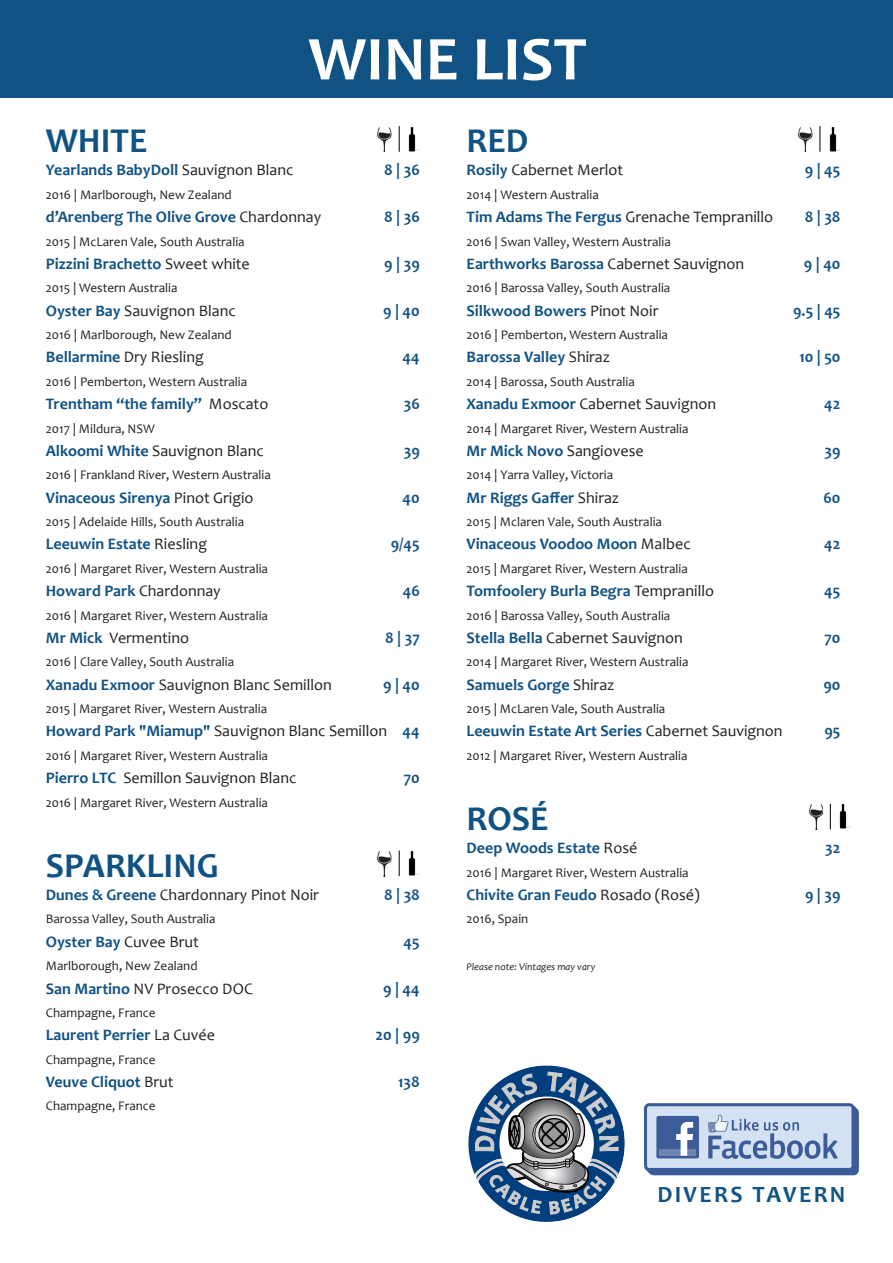
<style>
.page{position:relative;width:893px;height:1263px;background:#fff}
.page>*{position:absolute;margin:0;border:0;box-sizing:border-box;transform-origin:0 0}
.t1{font:700 63px "Candara";color:#fff}
.t2{font:700 35.1px "Candara";color:#115284}
.t3{font:700 23.4px "Candara";letter-spacing:.1em;color:#115284}
.t4{font:700 16.05px "Candara";color:#115284}
.t5{font:16.05px "Candara";color:#231f20}
.t6{font:13.2px "Candara";color:#231f20}
.t7{font:italic 10.2px "Candara";color:#231f20}
.s1{font-weight:400;color:#231f20}
.s2{font-weight:700;color:#115284}
</style>
<div class="page">
<img style="left:377px;top:127px;width:14px;height:25px">
<img style="left:377px;top:851px;width:14px;height:25px">
<img style="left:809px;top:804px;width:14px;height:25px">
<img style="left:798px;top:127px;width:14px;height:25px">
<img style="left:408px;top:127px;width:12px;height:25px">
<img style="left:408px;top:851px;width:12px;height:25px">
<img style="left:839px;top:804px;width:12px;height:25px">
<img style="left:829px;top:127px;width:12px;height:25px">
<svg style="left:399px;top:126px;width:1px;height:26px"></svg>
<svg style="left:399px;top:850px;width:1px;height:26px"></svg>
<svg style="left:830px;top:804px;width:1px;height:25px"></svg>
<svg style="left:819px;top:126px;width:1px;height:26px"></svg>
<svg style="left:644px;top:1103px;width:215px;height:72px;background:#9bafd0"></svg>
<svg style="left:468px;top:1065px;width:157px;height:157px"></svg>
<div style="left:0;top:0;width:893px;height:98px;background:#115284"></div>
<p class="t1" style="left:308px;top:19px;width:280px">WINE LIST</p>
<p class="t2" style="left:46px;top:119px;width:103px">WHITE</p>
<p class="t4" style="left:46px;top:160px;width:249px">Yearlands BabyDoll <span class="s1">Sauvignon Blanc</span></p>
<p class="t4" style="left:384px;top:160px;width:37px">8 | 36</p>
<p class="t6" style="left:46px;top:186px;width:187px">2016 | Marlborough, New Zealand</p>
<p class="t4" style="left:46px;top:207px;width:277px">d’Arenberg The Olive Grove <span class="s1">Chardonnay</span></p>
<p class="t4" style="left:384px;top:207px;width:37px">8 | 36</p>
<p class="t6" style="left:46px;top:233px;width:200px">2015 | McLaren Vale, South Australia</p>
<p class="t4" style="left:46px;top:254px;width:206px">Pizzini Brachetto <span class="s1">Sweet white</span></p>
<p class="t4" style="left:384px;top:254px;width:37px">9 | 39</p>
<p class="t6" style="left:46px;top:280px;width:133px">2015 | Western Australia</p>
<p class="t5" style="left:46px;top:300px;width:191px"><span class="s2">Oyster Bay</span> Sauvignon Blanc</p>
<p class="t4" style="left:383px;top:300px;width:38px">9 | 40</p>
<p class="t6" style="left:46px;top:326px;width:187px">2016 | Marlborough, New Zealand</p>
<p class="t5" style="left:46px;top:347px;width:159px"><span class="s2">Bellarmine</span> Dry Riesling</p>
<p class="t4" style="left:403px;top:347px;width:19px">44</p>
<p class="t6" style="left:46px;top:373px;width:203px">2016 | Pemberton, Western Australia</p>
<p class="t4" style="left:46px;top:394px;width:224px">Trentham “the family” <span class="s1">Moscato</span></p>
<p class="t4" style="left:404px;top:394px;width:18px">36</p>
<p class="t6" style="left:46px;top:420px;width:111px">2017 | Mildura, NSW</p>
<p class="t5" style="left:46px;top:441px;width:219px"><span class="s2">Alkoomi White</span> Sauvignon Blanc</p>
<p class="t4" style="left:404px;top:441px;width:18px">39</p>
<p class="t6" style="left:46px;top:467px;width:227px">2016 | Frankland River, Western Australia</p>
<p class="t4" style="left:46px;top:487px;width:209px">Vinaceous Sirenya <span class="s1">Pinot Grigio</span></p>
<p class="t4" style="left:403px;top:487px;width:19px">40</p>
<p class="t6" style="left:46px;top:513px;width:200px">2015 | Adelaide Hills, South Australia</p>
<p class="t4" style="left:46px;top:534px;width:163px">Leeuwin Estate <span class="s1">Riesling</span></p>
<p class="t4" style="left:391px;top:534px;width:31px">9/45</p>
<p class="t6" style="left:46px;top:560px;width:224px">2016 | Margaret River, Western Australia</p>
<p class="t4" style="left:46px;top:581px;width:176px">Howard Park <span class="s1">Chardonnay</span></p>
<p class="t4" style="left:403px;top:581px;width:19px">46</p>
<p class="t6" style="left:46px;top:607px;width:224px">2016 | Margaret River, Western Australia</p>
<p class="t5" style="left:46px;top:628px;width:145px"><span class="s2">Mr Mick</span> Vermentino</p>
<p class="t4" style="left:385px;top:628px;width:36px">8 | 37</p>
<p class="t6" style="left:46px;top:654px;width:190px">2016 | Clare Valley, South Australia</p>
<p class="t5" style="left:46px;top:674px;width:287px"><span class="s2">Xanadu Exmoor</span> Sauvignon Blanc Semillon</p>
<p class="t4" style="left:383px;top:674px;width:38px">9 | 40</p>
<p class="t6" style="left:46px;top:700px;width:223px">2015 | Margaret River, Western Australia</p>
<p class="t5" style="left:46px;top:721px;width:375px"><span class="s2">Howard Park "Miamup"</span> Sauvignon Blanc Semillon <span class="s2">44</span></p>
<p class="t6" style="left:46px;top:747px;width:224px">2016 | Margaret River, Western Australia</p>
<p class="t5" style="left:46px;top:768px;width:252px"><span class="s2">Pierro LTC</span> Semillon Sauvignon Blanc</p>
<p class="t4" style="left:404px;top:768px;width:18px">70</p>
<p class="t6" style="left:46px;top:794px;width:224px">2016 | Margaret River, Western Australia</p>
<p class="t2" style="left:46px;top:843px;width:174px">SPARKLING</p>
<p class="t5" style="left:46px;top:885px;width:275px"><span class="s2">Dunes &amp; Greene</span> Chardonnary Pinot Noir</p>
<p class="t4" style="left:384px;top:885px;width:37px">8 | 38</p>
<p class="t6" style="left:46px;top:911px;width:171px">Barossa Valley, South Australia</p>
<p class="t4" style="left:46px;top:931px;width:154px">Oyster Bay <span class="s1">Cuvee Brut</span></p>
<p class="t4" style="left:404px;top:931px;width:18px">45</p>
<p class="t6" style="left:46px;top:957px;width:153px">Marlborough, New Zealand</p>
<p class="t5" style="left:46px;top:978px;width:209px"><span class="s2">San Martino</span> NV Prosecco DOC</p>
<p class="t4" style="left:383px;top:978px;width:38px">9 | 44</p>
<p class="t6" style="left:46px;top:1004px;width:111px">Champagne, France</p>
<p class="t4" style="left:46px;top:1025px;width:171px">Laurent Perrier <span class="s1">La Cuvée</span></p>
<p class="t4" style="left:376px;top:1025px;width:46px">20 | 99</p>
<p class="t6" style="left:46px;top:1051px;width:111px">Champagne, France</p>
<p class="t4" style="left:46px;top:1072px;width:129px">Veuve Cliquot <span class="s1">Brut</span></p>
<p class="t4" style="left:398px;top:1072px;width:23px">138</p>
<p class="t6" style="left:46px;top:1098px;width:111px">Champagne, France</p>
<p class="t2" style="left:467px;top:119px;width:63px">RED</p>
<p class="t5" style="left:467px;top:160px;width:158px"><span class="s2">Rosily</span> Cabernet Merlot</p>
<p class="t4" style="left:805px;top:160px;width:37px">9 | 45</p>
<p class="t6" style="left:467px;top:186px;width:134px">2014 | Western Australia</p>
<p class="t5" style="left:467px;top:207px;width:308px"><span class="s2">Tim Adams The Fergus</span> Grenache Tempranillo</p>
<p class="t4" style="left:805px;top:207px;width:37px">8 | 38</p>
<p class="t6" style="left:467px;top:233px;width:206px">2016 | Swan Valley, Western Australia</p>
<p class="t4" style="left:467px;top:254px;width:279px">Earthworks Barossa <span class="s1">Cabernet Sauvignon</span></p>
<p class="t4" style="left:804px;top:254px;width:38px">9 | 40</p>
<p class="t6" style="left:467px;top:280px;width:205px">2016 | Barossa Valley, South Australia</p>
<p class="t4" style="left:467px;top:300px;width:193px">Silkwood Bowers <span class="s1">Pinot Noir</span></p>
<p class="t4" style="left:793px;top:300px;width:49px">9.5 | 45</p>
<p class="t6" style="left:467px;top:326px;width:203px">2016 | Pemberton, Western Australia</p>
<p class="t4" style="left:467px;top:347px;width:145px">Barossa Valley <span class="s1">Shiraz</span></p>
<p class="t4" style="left:799px;top:347px;width:43px">10 | 50</p>
<p class="t6" style="left:467px;top:373px;width:170px">2014 | Barossa, South Australia</p>
<p class="t5" style="left:467px;top:394px;width:251px"><span class="s2">Xanadu Exmoor</span> Cabernet Sauvignon</p>
<p class="t4" style="left:824px;top:394px;width:18px">42</p>
<p class="t6" style="left:467px;top:420px;width:223px">2014 | Margaret River, Western Australia</p>
<p class="t4" style="left:467px;top:441px;width:179px">Mr Mick Novo <span class="s1">Sangiovese</span></p>
<p class="t4" style="left:824px;top:441px;width:18px">39</p>
<p class="t6" style="left:467px;top:467px;width:148px">2014 | Yarra Valley, Victoria</p>
<p class="t4" style="left:467px;top:487px;width:154px">Mr Riggs Gaffer <span class="s1">Shiraz</span></p>
<p class="t4" style="left:823px;top:487px;width:19px">60</p>
<p class="t6" style="left:467px;top:513px;width:197px">2015 | Mclaren Vale, South Australia</p>
<p class="t4" style="left:467px;top:534px;width:226px">Vinaceous Voodoo Moon <span class="s1">Malbec</span></p>
<p class="t4" style="left:824px;top:534px;width:18px">42</p>
<p class="t6" style="left:467px;top:560px;width:223px">2015 | Margaret River, Western Australia</p>
<p class="t4" style="left:467px;top:581px;width:249px">Tomfoolery Burla Begra <span class="s1">Tempranillo</span></p>
<p class="t4" style="left:824px;top:581px;width:18px">45</p>
<p class="t6" style="left:467px;top:607px;width:205px">2016 | Barossa Valley, South Australia</p>
<p class="t5" style="left:467px;top:628px;width:218px"><span class="s2">Stella Bella</span> Cabernet Sauvignon</p>
<p class="t4" style="left:824px;top:628px;width:18px">70</p>
<p class="t6" style="left:467px;top:654px;width:223px">2014 | Margaret River, Western Australia</p>
<p class="t4" style="left:467px;top:674px;width:149px">Samuels Gorge <span class="s1">Shiraz</span></p>
<p class="t4" style="left:823px;top:674px;width:19px">90</p>
<p class="t6" style="left:467px;top:700px;width:200px">2015 | McLaren Vale, South Australia</p>
<p class="t4" style="left:467px;top:721px;width:318px">Leeuwin Estate Art Series <span class="s1">Cabernet Sauvignon</span></p>
<p class="t4" style="left:824px;top:721px;width:18px">95</p>
<p class="t6" style="left:467px;top:747px;width:222px">2012 | Margaret River, Western Australia</p>
<p class="t2" style="left:467px;top:796px;width:84px">ROSÉ</p>
<p class="t4" style="left:467px;top:838px;width:172px">Deep Woods Estate <span class="s1">Rosé</span></p>
<p class="t4" style="left:825px;top:838px;width:17px">32</p>
<p class="t6" style="left:467px;top:864px;width:224px">2016 | Margaret River, Western Australia</p>
<p class="t4" style="left:467px;top:885px;width:235px">Chivite Gran Feudo <span class="s1">Rosado (Rosé)</span></p>
<p class="t4" style="left:805px;top:885px;width:37px">9 | 39</p>
<p class="t6" style="left:467px;top:911px;width:63px">2016, Spain</p>
<p class="t7" style="left:467px;top:960px;width:130px">Please note: Vintages may vary</p>
<p class="t3" style="left:657px;top:1180px;width:190px">DIVERS TAVERN</p>
</div>
